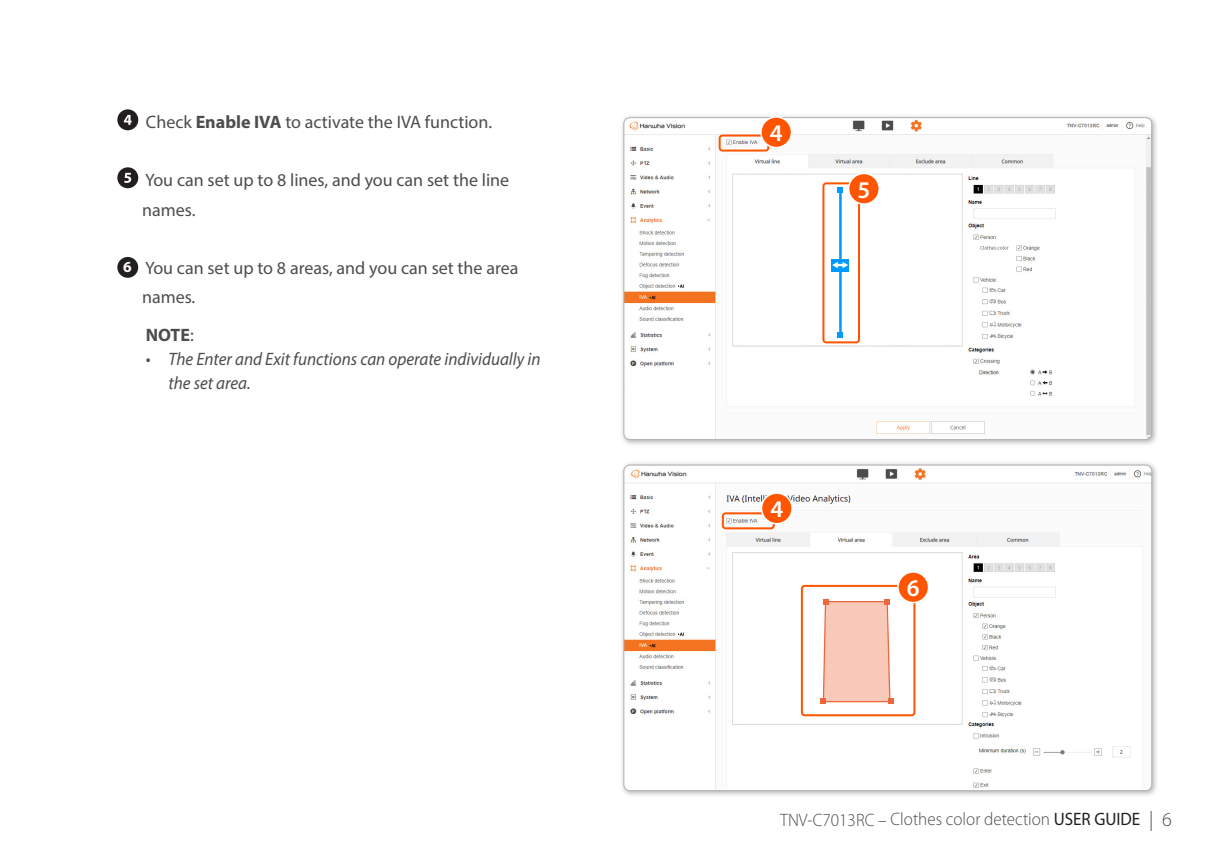
<style>
.page{position:relative;width:1224px;height:864px;background:#fff}
.page>*{position:absolute;margin:0;border:0;box-sizing:border-box;transform-origin:0 0}
.t1{font:600 24px "Myriad Pro";color:#fff}
.t2{font:18px/29.6px "Myriad Pro";color:#4c4d4d}
.t3{font:italic 18px/24px "Myriad Pro";color:#4c4d4d;scale:.95 1}
.t4{font:300 18px "Myriad Pro";color:#4b4c4d;scale:.95 1}
.t5{font:700 18px "Myriad Pro";color:#4c4d4d}
.s1{font-weight:700}
.s2{font-weight:700;font-size:15.4px;color:#fff}
.s3{font-weight:400}
.s4{font-weight:400;color:#231f20}
.s5{font-size:20px}
</style>
<div class="page">
<div style="left:117px;top:109px;width:21px;height:21px;background:#231f20;border-radius:50%"></div>
<svg style="left:124px;top:115px;width:8px;height:10px"></svg>
<div style="left:117px;top:167px;width:21px;height:21px;background:#231f20;border-radius:50%"></div>
<svg style="left:124px;top:173px;width:7px;height:10px"></svg>
<div style="left:117px;top:257px;width:21px;height:21px;background:#231f20;border-radius:50%"></div>
<div style="left:620px;top:113px;width:539px;height:334px;background:#23201f;opacity:.35"></div>
<img style="left:624px;top:118px;width:528px;height:322px">
<div style="left:732px;top:174px;width:230px;height:172px;background:#fff;border:1px solid #dcdcdc"></div>
<div style="left:719px;top:135px;width:50px;height:17px;border:2px solid #ff5400;border-radius:3px"></div>
<div style="left:822px;top:182px;width:38px;height:161px;border:2px solid #ff5400;border-radius:3px"></div>
<svg style="left:760px;top:116px;width:32px;height:32px"></svg>
<div style="left:762px;top:118px;width:29px;height:29px;background:#ff5400;border-radius:50%"></div>
<svg style="left:848px;top:173px;width:32px;height:32px"></svg>
<div style="left:849px;top:174px;width:29px;height:29px;background:#ff5400;border-radius:50%"></div>
<hr style="left:839px;top:191px;width:3px;height:144px;background:#09f">
<div style="left:832px;top:259px;width:17px;height:12px;background:#09f"></div>
<svg style="left:832px;top:262px;width:16px;height:6px"></svg>
<svg style="left:838px;top:187px;width:5px;height:6px"></svg>
<svg style="left:838px;top:332px;width:5px;height:5px"></svg>
<div style="left:620px;top:461px;width:539px;height:337px;background:#23201f;opacity:.35"></div>
<img style="left:624px;top:465px;width:528px;height:325px">
<div style="left:732px;top:552px;width:230px;height:173px;background:#fff;border:1px solid #dcdcdc"></div>
<div style="left:722px;top:512px;width:53px;height:17px;border:2px solid #ff5400;border-radius:3px"></div>
<div style="left:801px;top:585px;width:114px;height:131px;border:2px solid #ff5400;border-radius:3px"></div>
<svg style="left:897px;top:571px;width:32px;height:32px"></svg>
<div style="left:899px;top:573px;width:29px;height:29px;background:#ff5400;border-radius:50%"></div>
<svg style="left:761px;top:492px;width:32px;height:32px"></svg>
<div style="left:762px;top:494px;width:29px;height:29px;background:#ff5400;border-radius:50%"></div>
<svg style="left:821px;top:599px;width:72px;height:105px"></svg>
<p class="t2" style="left:146px;top:107px;width:348px">Check <span class="s1">Enable IVA</span> to activate the IVA function.</p>
<p class="t2" style="left:142px;top:165px;width:369px">You can set up to 8 lines, and you can set the line names.</p>
<p class="t2" style="left:142px;top:253px;width:378px;text-indent:-19px"><span class="s2">6</span> You can set up to 8 areas, and you can set the area names.</p>
<p class="t5" style="left:146px;top:323px;width:50px">NOTE<span class="s3">:</span></p>
<p class="t3" style="left:168px;top:346px;width:393px;text-indent:-23px">• The Enter and Exit functions can operate individually in the set area.</p>
<h1 class="t1" style="left:770px;top:118px;width:14px">4</h1>
<h1 class="t1" style="left:858px;top:174px;width:14px">5</h1>
<h1 class="t1" style="left:770px;top:494px;width:14px">4</h1>
<h1 class="t1" style="left:907px;top:573px;width:14px">6</h1>
<p class="t4" style="left:780px;top:809px;width:414px">TNV-C7013RC – Clothes color detection <span class="s4">USER GUIDE</span> <span class="s5">| 6</span></p>
</div>
